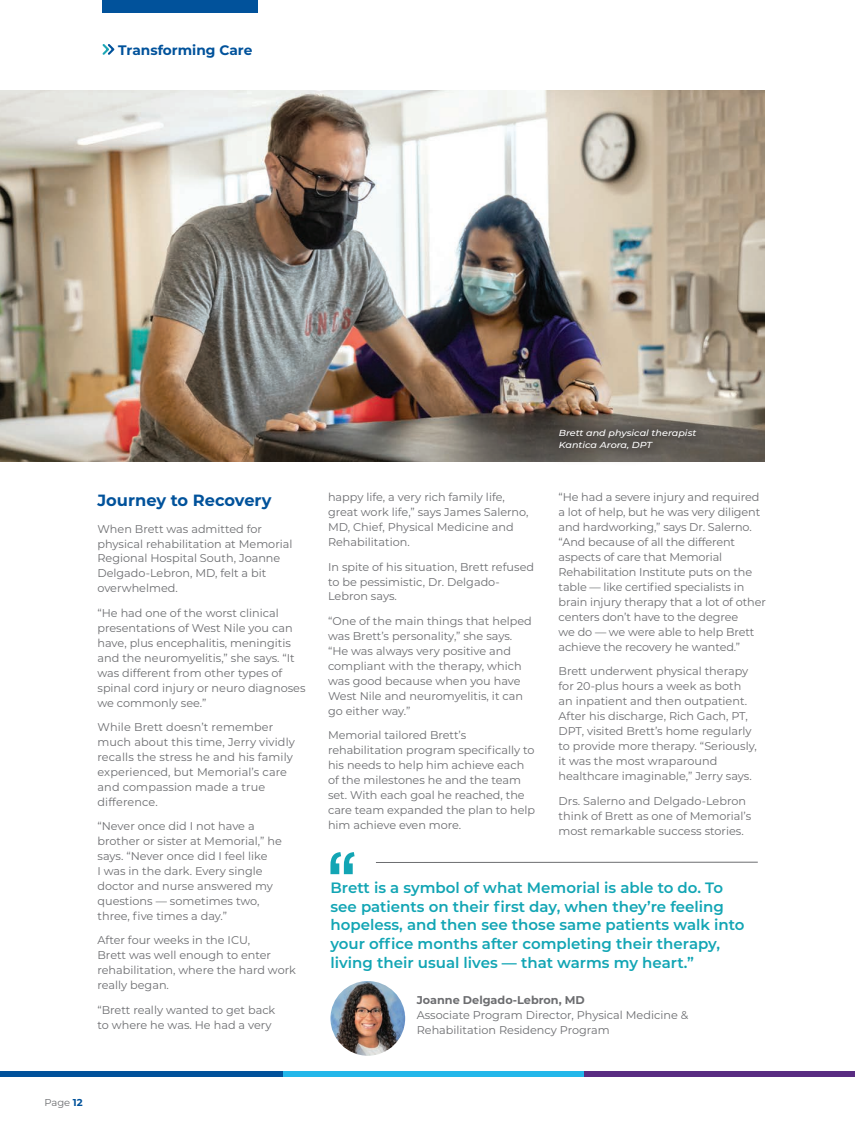
<style>
.page{position:relative;width:855px;height:1125px;background:#fff}
.page>*{position:absolute;margin:0;border:0;box-sizing:border-box;transform-origin:0 0}
.t1{font:700 16.25px "Montserrat";color:#01529b}
.t2{font:600 15px/18.8px "Montserrat";color:#12a5b4}
.t3{font:700 13.75px "Montserrat";color:#01529b}
.t4{font:11.25px/15px "Montserrat";color:#6c6d70}
.t5{font:700 11.25px "Montserrat";color:#6c6d70}
.t6{font:10px "Montserrat";color:#6c6d70}
.t7{font:italic 500 8.75px/12.5px "Montserrat";color:#fff;scale:1.1 1}
.s1{font-weight:700;color:#01529b}
</style>
<div class="page">
<svg style="left:102px;top:44px;width:12px;height:11px"></svg>
<div style="left:0;top:1072px;width:284px;height:5px;background:#01529b"></div>
<div style="left:284px;top:1072px;width:300px;height:5px;background:#23b7ea"></div>
<div style="left:584px;top:1072px;width:271px;height:5px;background:#592c82"></div>
<div style="left:103px;top:0;width:155px;height:12px;background:#01529b"></div>
<img style="left:0;top:90px;width:765px;height:371px">
<div style="left:542px;top:411px;width:171px;height:55px;background:#231f20;opacity:.48"></div>
<svg style="left:330px;top:852px;width:25px;height:22px"></svg>
<img style="left:330px;top:981px;width:75px;height:75px;border-radius:37px">
<hr style="left:376px;top:862px;width:382px;height:1px;background:#6c6d70">
<p class="t3" style="left:118px;top:40px;width:136px">Transforming Care</p>
<h1 class="t1" style="left:98px;top:489px;width:176px">Journey to Recovery</h1>
<p class="t4" style="left:98px;top:521px;width:196px">When Brett was admitted for physical rehabilitation at Memorial<br>Regional Hospital South, Joanne<br>Delgado-Lebron, MD, felt a bit overwhelmed.</p>
<p class="t4" style="left:98px;top:605px;width:210px">“He had one of the worst clinical presentations of West Nile you can have, plus encephalitis, meningitis and the neuromyelitis,” she says. “It was different from other types of spinal cord injury or neuro diagnoses we commonly see.”</p>
<p class="t4" style="left:98px;top:719px;width:199px">While Brett doesn’t remember much about this time, Jerry vividly recalls the stress he and his family experienced, but Memorial’s care and compassion made a true difference.</p>
<p class="t4" style="left:98px;top:818px;width:186px">“Never once did I not have a brother or sister at Memorial,” he says. “Never once did I feel like<br>I was in the dark. Every single doctor and nurse answered my questions — sometimes two, three, five times a day.”</p>
<p class="t4" style="left:98px;top:932px;width:200px">After four weeks in the ICU,<br>Brett was well enough to enter rehabilitation, where the hard work really began.</p>
<p class="t4" style="left:98px;top:1002px;width:179px">“Brett really wanted to get back to where he was. He had a very</p>
<p class="t4" style="left:328px;top:489px;width:202px">happy life, a very rich family life, great work life,” says James Salerno,<br>MD, Chief, Physical Medicine and<br>Rehabilitation.</p>
<p class="t4" style="left:328px;top:559px;width:208px">In spite of his situation, Brett refused to be pessimistic, Dr. Delgado-<br>Lebron says.</p>
<p class="t4" style="left:328px;top:613px;width:205px">“One of the main things that helped was Brett’s personality,” she says. “He was always very positive and compliant with the therapy, which was good because when you have<br>West Nile and neuromyelitis, it can go either way.”</p>
<p class="t4" style="left:328px;top:727px;width:209px">Memorial tailored Brett’s rehabilitation program specifically to his needs to help him achieve each of the milestones he and the team set. With each goal he reached, the care team expanded the plan to help him achieve even more.</p>
<p class="t7" style="left:559px;top:426px;width:127px">Brett and physical therapist<br>Kantica Arora, DPT</p>
<p class="t4" style="left:559px;top:489px;width:209px">“He had a severe injury and required a lot of help, but he was very diligent and hardworking,” says Dr. Salerno. “And because of all the different aspects of care that Memorial Rehabilitation Institute puts on the table — like certified specialists in brain injury therapy that a lot of other centers don’t have to the degree<br>we do — we were able to help Brett achieve the recovery he wanted.”</p>
<p class="t4" style="left:559px;top:664px;width:200px">Brett underwent physical therapy for 20-plus hours a week as both an inpatient and then outpatient.<br>After his discharge, Rich Gach, PT, DPT, visited Brett’s home regularly to provide more therapy. “Seriously, it was the most wraparound healthcare imaginable,” Jerry says.</p>
<p class="t4" style="left:559px;top:793px;width:194px">Drs. Salerno and Delgado-Lebron think of Brett as one of Memorial’s most remarkable success stories.</p>
<p class="t2" style="left:330px;top:878px;width:416px">Brett is a symbol of what Memorial is able to do. To see patients on their first day, when they’re feeling hopeless, and then see those same patients walk into your office months after completing their therapy, living their usual lives — that warms my heart.”</p>
<p class="t5" style="left:417px;top:992px;width:170px">Joanne Delgado-Lebron, MD</p>
<p class="t4" style="left:417px;top:1008px;width:273px">Associate Program Director, Physical Medicine &amp;<br>Rehabilitation Residency Program</p>
<p class="t6" style="left:44px;top:1096px;width:40px">Page <span class="s1">12</span></p>
</div>
